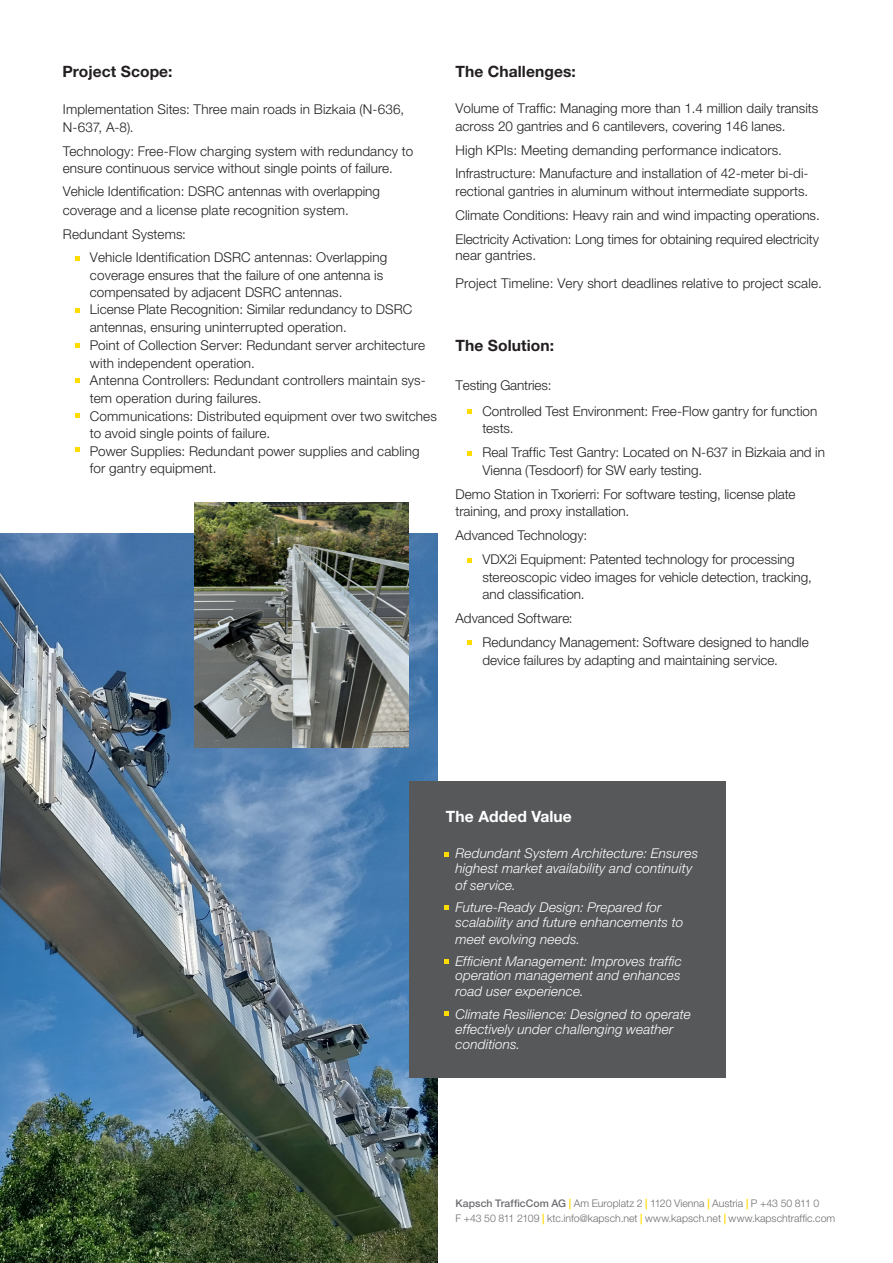
<style>
.page{position:relative;width:893px;height:1263px;background:#fff}
.page>*{position:absolute;margin:0;border:0;box-sizing:border-box;transform-origin:0 0}
.Subline_Bodycopy_black{font:700 15.6px "Helvetica Neue LT Pro";letter-spacing:.005em;color:#231f20}
.Subline_Bodycopy_black-2{font:700 15.6px "Helvetica Neue LT Pro";letter-spacing:.005em;color:#fff}
.Subline_Bodycopy_black-3{font:300 13.5px/17.7px "Helvetica Neue LT Pro";color:#231f20}
.Quotation_white{font:italic 300 13.5px/15px "Helvetica Neue LT Pro";letter-spacing:.015em;color:#fff}
.Bodycopy_black{font:300 13.5px/17.5px "Helvetica Neue LT Pro";color:#231f20}
.Contact_Information{font:300 10.5px/15px "Helvetica Neue LT Pro";color:#6c6d70}
.s1{font-weight:500}
.s2{font-weight:500;color:#ffdc01}
</style>
<div class="page">
<img style="left:0;top:534px;width:438px;height:729px">
<img style="left:195px;top:502px;width:213px;height:245px">
<div style="left:409px;top:781px;width:316px;height:296px;background:#57585a"></div>
<svg style="left:75px;top:257px;width:5px;height:4px"></svg>
<svg style="left:75px;top:309px;width:5px;height:4px"></svg>
<svg style="left:75px;top:448px;width:5px;height:4px"></svg>
<svg style="left:468px;top:409px;width:4px;height:4px"></svg>
<svg style="left:468px;top:451px;width:4px;height:4px"></svg>
<svg style="left:444px;top:852px;width:5px;height:4px"></svg>
<svg style="left:444px;top:905px;width:5px;height:4px"></svg>
<svg style="left:444px;top:959px;width:5px;height:4px"></svg>
<svg style="left:75px;top:379px;width:5px;height:4px"></svg>
<svg style="left:75px;top:344px;width:5px;height:4px"></svg>
<svg style="left:75px;top:414px;width:5px;height:4px"></svg>
<svg style="left:468px;top:558px;width:4px;height:4px"></svg>
<svg style="left:468px;top:640px;width:4px;height:4px"></svg>
<svg style="left:444px;top:1011px;width:5px;height:5px"></svg>
<p class="Subline_Bodycopy_black" style="left:62px;top:62px;width:112px">Project Scope:</p>
<p class="Subline_Bodycopy_black-3" style="left:63px;top:100px;width:343px">Implementation Sites: Three main roads in Bizkaia (N-636,<br>N-637, A-8).</p>
<p class="Subline_Bodycopy_black-3" style="left:63px;top:142px;width:352px">Technology: Free-Flow charging system with redundancy to ensure continuous service without single points of failure.</p>
<p class="Subline_Bodycopy_black-3" style="left:63px;top:182px;width:319px;line-height:18.5px">Vehicle Identification: DSRC antennas with overlapping coverage and a license plate recognition system.</p>
<p class="Subline_Bodycopy_black-3" style="left:63px;top:225px;width:125px">Redundant Systems:</p>
<p class="Subline_Bodycopy_black-3" style="left:90px;top:247px;width:299px;line-height:18.5px">Vehicle Identification DSRC antennas: Overlapping coverage ensures that the failure of one antenna is</p>
<p class="Subline_Bodycopy_black-3" style="left:90px;top:283px;width:349px">compensated by adjacent DSRC antennas.<br>License Plate Recognition: Similar redundancy to DSRC antennas, ensuring uninterrupted operation.<br>Point of Collection Server: Redundant server architecture with independent operation.<br>Antenna Controllers: Redundant controllers maintain sys&shy;tem operation during failures.<br>Communications: Distributed equipment over two switches to avoid single points of failure.<br>Power Supplies: Redundant power supplies and cabling for gantry equipment.</p>
<p class="Subline_Bodycopy_black" style="left:455px;top:62px;width:122px">The Challenges:</p>
<p class="Subline_Bodycopy_black-3" style="left:455px;top:99px;width:364px">Volume of Traffic: Managing more than 1.4 million daily transits across 20 gantries and 6 cantilevers, covering 146 lanes.</p>
<p class="Subline_Bodycopy_black-3" style="left:455px;top:137px;width:355px;line-height:23.9px">High KPIs: Meeting demanding performance indicators.<br>Infrastructure: Manufacture and installation of 42-meter bi-di-</p>
<p class="Subline_Bodycopy_black-3" style="left:455px;top:179px;width:366px;line-height:24.2px">rectional gantries in aluminum without intermediate supports.<br>Climate Conditions: Heavy rain and wind impacting operations.<br>Electricity Activation: Long times for obtaining required electricity</p>
<p class="Subline_Bodycopy_black-3" style="left:455px;top:242px;width:368px;line-height:27.2px">near gantries.<br>Project Timeline: Very short deadlines relative to project scale.</p>
<p class="Subline_Bodycopy_black" style="left:455px;top:335px;width:100px">The Solution:</p>
<p class="Subline_Bodycopy_black-3" style="left:455px;top:376px;width:98px">Testing Gantries:</p>
<p class="Subline_Bodycopy_black-3" style="left:482px;top:402px;width:337px">Controlled Test Environment: Free-Flow gantry for function tests.</p>
<p class="Subline_Bodycopy_black-3" style="left:482px;top:443px;width:344px">Real Traffic Test Gantry: Located on N-637 in Bizkaia and in<br>Vienna (Tesdoorf) for SW early testing.</p>
<p class="Bodycopy_black" style="left:455px;top:485px;width:342px">Demo Station in Txorierri: For software testing, license plate training, and proxy installation.</p>
<p class="Bodycopy_black" style="left:455px;top:526px;width:133px">Advanced Technology:</p>
<p class="Subline_Bodycopy_black-3" style="left:482px;top:550px;width:331px">VDX2i Equipment: Patented technology for processing stereoscopic video images for vehicle detection, tracking, and classification.</p>
<p class="Bodycopy_black" style="left:455px;top:609px;width:119px">Advanced Software:</p>
<p class="Subline_Bodycopy_black-3" style="left:482px;top:633px;width:328px">Redundancy Management: Software designed to handle device failures by adapting and maintaining service.</p>
<p class="Subline_Bodycopy_black-2" style="left:446px;top:806px;width:127px">The Added Value</p>
<p class="Quotation_white" style="left:455px;top:846px;width:244px">Redundant System Architecture: Ensures highest market availability and continuity</p>
<p class="Quotation_white" style="left:455px;top:873px;width:207px;line-height:22.5px">of service.<br>Future-Ready Design: Prepared for</p>
<p class="Quotation_white" style="left:455px;top:914px;width:229px;line-height:16.5px">scalability and future enhancements to meet evolving needs.</p>
<p class="Quotation_white" style="left:455px;top:954px;width:228px;line-height:13.5px">Efficient Management: Improves traffic operation management and enhances</p>
<p class="Quotation_white" style="left:455px;top:980px;width:237px;line-height:22.5px">road user experience.<br>Climate Resilience: Designed to operate</p>
<p class="Quotation_white" style="left:455px;top:1021px;width:219px">effectively under challenging weather conditions.</p>
<p class="Contact_Information" style="left:455px;top:1196px;width:381px"><span class="s1">Kapsch TrafficCom AG</span> <span class="s2">|</span> Am Europlatz 2 <span class="s2">|</span> 1120 Vienna <span class="s2">|</span> Austria <span class="s2">|</span> P +43 50 811 0<br>F +43 50 811 2109 <span class="s2">|</span> ktc.info@kapsch.net <span class="s2">|</span> www.kapsch.net <span class="s2">|</span> www.kapschtraffic.com</p>
</div>
